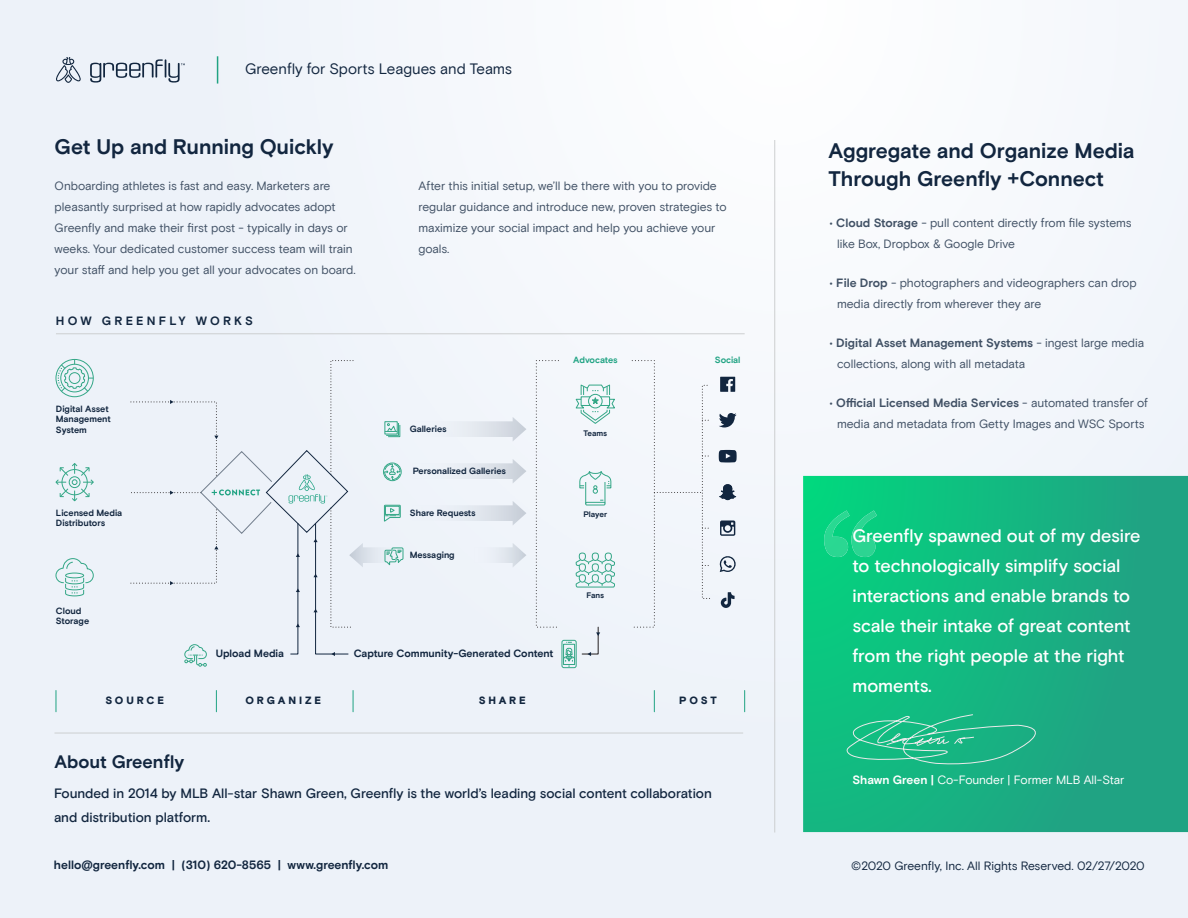
<style>
.page{position:relative;width:1188px;height:918px;background:#fff}
.page>*{position:absolute;margin:0;border:0;box-sizing:border-box;transform-origin:0 0}
.t1{font:700 21px/28.2px "Basis Grotesque Pro";color:#12263f}
.t2{font:500 18px/30px "Basis Grotesque Pro";color:#fff}
.t3{font:700 18px "Basis Grotesque Pro";color:#12263f}
.t4{font:15px "Basis Grotesque Pro";letter-spacing:-.005em;color:#12263f}
.t5{font:500 13.5px/24px "Basis Grotesque Pro";color:#12263f}
.t6{font:12px/21px "Basis Grotesque Pro";letter-spacing:-.005em;color:#415165}
.t7{font:700 12px "Basis Grotesque Pro";color:#12263f}
.t8{font:12px "Basis Grotesque Pro";letter-spacing:-.005em;color:#12263f}
.t9{font:12px "Basis Grotesque Pro";letter-spacing:-.005em;color:#fff}
.t10{font:700 12px "Basis Grotesque Pro";letter-spacing:.265em;color:#12263f}
.t11{font:700 10.5px "Basis Grotesque Pro";letter-spacing:-.005em;color:#12263f}
.t12{font:900 10.5px "Basis Grotesque Pro";letter-spacing:.265em;color:#12263f}
.t13{font:700 9px/10.5px "Basis Grotesque Pro";color:#12263f}
.t14{font:700 9px "Basis Grotesque Pro";letter-spacing:-.01em;color:#20a383}
.t15{font:700 7.95px "Basis Grotesque Pro";letter-spacing:-.01em;color:#12263f}
.s1{font-weight:700}
</style>
<div class="page">
<img style="left:0;top:0;width:810px;height:918px">
<svg style="left:217px;top:56px;width:1px;height:28px"></svg>
<hr style="left:774px;top:140px;width:1px;height:693px;background:#cdcfd0">
<svg style="left:56px;top:57px;width:25px;height:26px"></svg>
<svg style="left:90px;top:59px;width:95px;height:24px;background:#bbc3ce"></svg>
<hr style="left:56px;top:333px;width:689px;height:1px;background:#cdcfd0">
<hr style="left:54px;top:733px;width:689px;height:1px;background:#cdcfd0">
<div style="left:562px;top:640px;width:14px;height:28px;border:1px solid #34a787;border-radius:2px"></div>
<svg style="left:563px;top:642px;width:12px;height:25px"></svg>
<svg style="left:655px;top:492px;width:46px;height:1px"></svg>
<svg style="left:55px;top:462px;width:39px;height:40px;background:#cee5e6"></svg>
<div style="left:56px;top:359px;width:38px;height:38px;border:1px solid #34a787;border-radius:50%"></div>
<svg style="left:58px;top:359px;width:35px;height:33px"></svg>
<svg style="left:55px;top:558px;width:39px;height:39px;background:#d2e7e8"></svg>
<img style="left:413px;top:417px;width:113px;height:24px">
<div style="left:385px;top:421px;width:13px;height:13px;border:1px solid #34a787"></div>
<svg style="left:385px;top:422px;width:15px;height:15px"></svg>
<img style="left:413px;top:501px;width:113px;height:24px">
<svg style="left:384px;top:505px;width:17px;height:17px"></svg>
<img style="left:413px;top:459px;width:113px;height:24px">
<div style="left:383px;top:463px;width:18px;height:18px;border:1px solid #34a787;border-radius:50%"></div>
<svg style="left:384px;top:464px;width:17px;height:16px"></svg>
<img style="left:354px;top:543px;width:47px;height:24px">
<img style="left:474px;top:543px;width:52px;height:24px">
<svg style="left:384px;top:547px;width:20px;height:19px"></svg>
<div style="left:579px;top:553px;width:7px;height:8px;border:1px solid #34a787;border-radius:50%"></div>
<div style="left:592px;top:553px;width:7px;height:8px;border:1px solid #34a787;border-radius:50%"></div>
<div style="left:605px;top:553px;width:7px;height:8px;border:1px solid #34a787;border-radius:50%"></div>
<svg style="left:575px;top:559px;width:40px;height:29px"></svg>
<div style="left:585px;top:502px;width:20px;height:3px;border:1px solid #34a787"></div>
<svg style="left:579px;top:470px;width:33px;height:34px"></svg>
<svg style="left:719px;top:413px;width:18px;height:15px"></svg>
<svg style="left:720px;top:377px;width:15px;height:15px"></svg>
<svg style="left:719px;top:450px;width:18px;height:12px"></svg>
<svg style="left:721px;top:592px;width:14px;height:16px"></svg>
<svg style="left:720px;top:521px;width:15px;height:15px"></svg>
<svg style="left:719px;top:484px;width:17px;height:16px"></svg>
<svg style="left:719px;top:555px;width:17px;height:17px"></svg>
<svg style="left:581px;top:626px;width:19px;height:30px"></svg>
<svg style="left:56px;top:690px;width:1px;height:22px"></svg>
<svg style="left:216px;top:690px;width:1px;height:22px"></svg>
<svg style="left:353px;top:690px;width:1px;height:22px"></svg>
<svg style="left:654px;top:690px;width:1px;height:22px"></svg>
<svg style="left:744px;top:690px;width:1px;height:22px"></svg>
<svg style="left:575px;top:384px;width:41px;height:40px"></svg>
<div style="left:130px;top:360px;width:224px;height:307px;background:#edf2f9"></div>
<svg style="left:803px;top:476px;width:385px;height:356px;background:#16b381"></svg>
<svg style="left:824px;top:510px;width:53px;height:47px;background:#1bd38a"></svg>
<svg style="left:847px;top:714px;width:212px;height:54px;background:#27b98a"></svg>
<p class="t4" style="left:245px;top:60px;width:269px">Greenfly for Sports Leagues and Teams</p>
<h1 class="t1" style="left:55px;top:134px;width:280px">Get Up and Running Quickly</h1>
<p class="t6" style="left:55px;top:175px;width:303px">Onboarding athletes is fast and easy. Marketers are pleasantly surprised at how rapidly advocates adopt Greenfly and make their first post - typically in days or weeks. Your dedicated customer success team will train your staff and help you get all your advocates on board.</p>
<p class="t6" style="left:418px;top:175px;width:310px">After this initial setup, we’ll be there with you to provide regular guidance and introduce new, proven strategies to maximize your social impact and help you achieve your goals.</p>
<p class="t10" style="left:56px;top:314px;width:198px">HOW GREENFLY WORKS</p>
<p class="t13" style="left:56px;top:404px;width:56px">Digital Asset<br>Management<br>System</p>
<p class="t13" style="left:56px;top:508px;width:68px">Licensed Media<br>Distributors</p>
<p class="t13" style="left:56px;top:605px;width:35px">Cloud<br>Storage</p>
<p class="t13" style="left:410px;top:424px;width:38px">Galleries</p>
<p class="t13" style="left:413px;top:466px;width:95px">Personalized Galleries</p>
<p class="t13" style="left:410px;top:508px;width:67px">Share Requests</p>
<p class="t13" style="left:410px;top:550px;width:46px">Messaging</p>
<p class="t11" style="left:216px;top:647px;width:70px">Upload Media</p>
<p class="t11" style="left:354px;top:647px;width:201px">Capture Community-Generated Content</p>
<p class="t14" style="left:573px;top:354px;width:46px">Advocates</p>
<p class="t14" style="left:715px;top:354px;width:27px">Social</p>
<p class="t15" style="left:584px;top:428px;width:25px">Teams</p>
<p class="t15" style="left:583px;top:510px;width:25px">Player</p>
<p class="t15" style="left:587px;top:591px;width:19px">Fans</p>
<p class="t12" style="left:105px;top:694px;width:60px">SOURCE</p>
<p class="t12" style="left:245px;top:694px;width:77px">ORGANIZE</p>
<p class="t12" style="left:479px;top:694px;width:48px">SHARE</p>
<p class="t12" style="left:679px;top:694px;width:39px">POST</p>
<h2 class="t3" style="left:55px;top:751px;width:131px">About Greenfly</h2>
<h1 class="t1" style="left:828px;top:137px;width:308px">Aggregate and Organize Media<br>Through Greenfly +Connect</h1>
<p class="t6" style="left:837px;top:212px;width:296px;text-indent:-8px">• <span class="s1">Cloud Storage</span> - pull content directly from file systems like Box, Dropbox &amp; Google Drive</p>
<p class="t6" style="left:837px;top:272px;width:301px;text-indent:-8px">• <span class="s1">File Drop</span> - photographers and videographers can drop media directly from wherever they are</p>
<p class="t6" style="left:837px;top:332px;width:309px;text-indent:-8px">• <span class="s1">Digital Asset Management Systems</span> - ingest large media collections, along with all metadata</p>
<p class="t6" style="left:830px;top:392px;width:320px;text-align:center">• <span class="s1">Official Licensed Media Services</span> - automated transfer of media and metadata from Getty Images and WSC Sports</p>
<h2 class="t2" style="left:852px;top:521px;width:290px">Greenfly spawned out of my desire to technologically simplify social interactions and enable brands to scale their intake of great content from the right people at the right moments.</h2>
<p class="t9" style="left:852px;top:773px;width:274px"><span class="s1">Shawn Green |</span> Co-Founder | Former MLB All-Star</p>
<p class="t5" style="left:54px;top:782px;width:659px">Founded in 2014 by MLB All-star Shawn Green, Greenfly is the world’s leading social content collaboration and distribution platform.</p>
<p class="t7" style="left:54px;top:858px;width:336px">hello@greenfly.com | (310) 620-8565 | www.greenfly.com</p>
<p class="t8" style="left:851px;top:859px;width:295px">©2020 Greenfly, Inc. All Rights Reserved. 02/27/2020</p>
</div>
